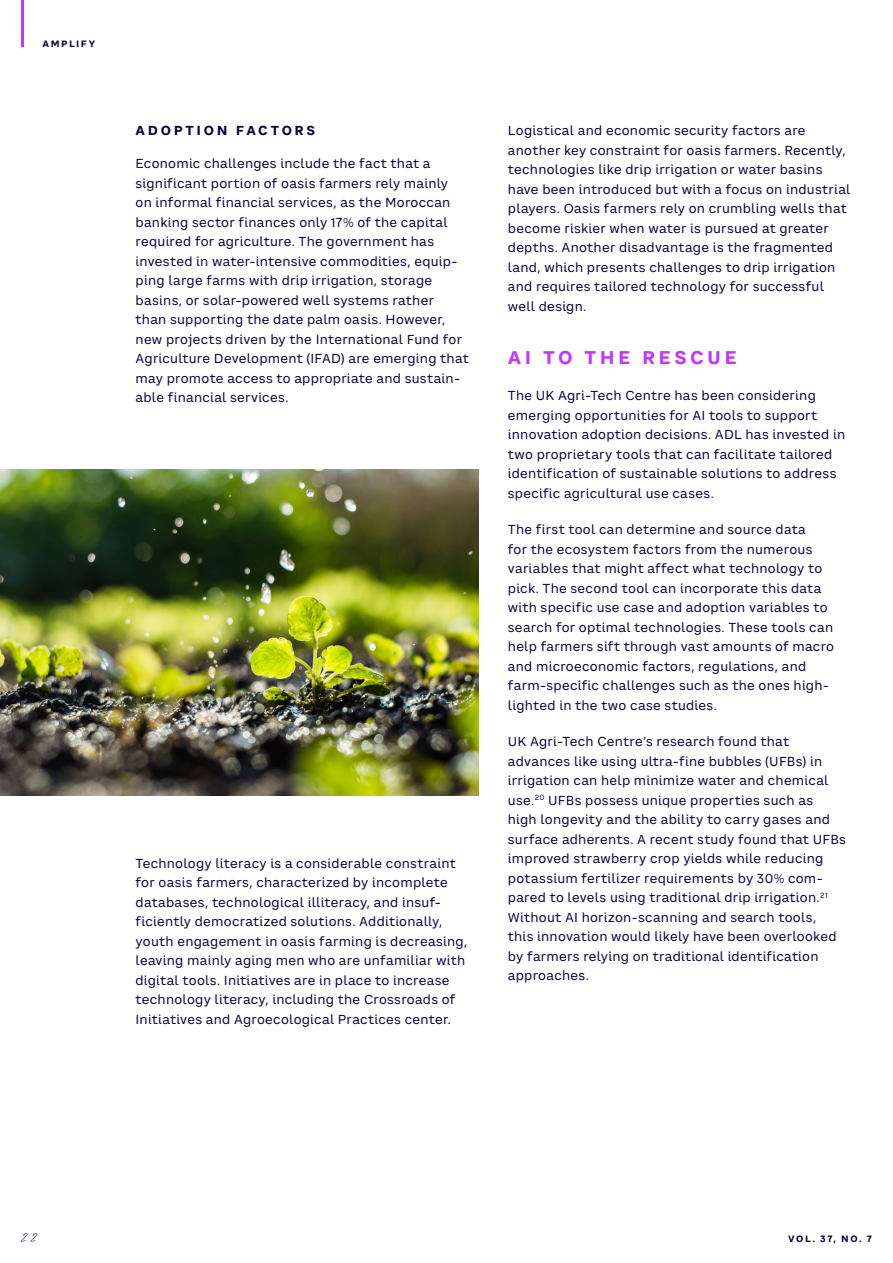
<style>
.page{position:relative;width:893px;height:1263px;background:#fff}
.page>*{position:absolute;margin:0;border:0;box-sizing:border-box;transform-origin:0 0}
.AR_SUB_HEADING_1_12_15pt{font:700 18px "CA Saygon Text";letter-spacing:.19em;color:#c336ff}
.GEN_PAGE_NUMBER_LEFT_10_10{font:15px "ADL Notes";color:#0d003f}
.AR_BODYTEXT_8_5_13pt{font:12.75px/19.5px "CA Saygon Text";letter-spacing:.02em;color:#0d003f}
.AR_SUB_HEADING_3_8_5_13pt{font:700 12.75px "CA Saygon Text";letter-spacing:.21em;color:#0d003f}
.GEN_RUNNING_HEADER_TEXT_RR_6_7{font:700 9px "CA Saygon Text";letter-spacing:.17em;color:#0d003f}
.GEN_RUNNING_HEADER_TEXT_RL_6_7{font:700 9px "CA Saygon Text";letter-spacing:.165em;color:#0d003f}
</style>
<div class="page">
<img style="left:0;top:469px;width:478px;height:327px">
<hr style="left:21px;top:0;width:2px;height:47px;background:#c336ff">
<p class="GEN_RUNNING_HEADER_TEXT_RL_6_7" style="left:43px;top:37px;width:54px">AMPLIFY</p>
<p class="AR_SUB_HEADING_3_8_5_13pt" style="left:136px;top:121px;width:181px">ADOPTION FACTORS</p>
<p class="AR_BODYTEXT_8_5_13pt" style="left:136px;top:154px;width:335px">Economic challenges include the fact that a significant portion of oasis farmers rely mainly<br>on informal financial services, as the Moroccan banking sector finances only 17% of the capital required for agriculture. The government has invested in water-intensive commodities, equip&shy;ping large farms with drip irrigation, storage basins, or solar-powered well systems rather<br>than supporting the date palm oasis. However, new projects driven by the International Fund for Agriculture Development (IFAD) are emerging that may promote access to appropriate and sustain&shy;able financial services.</p>
<p class="AR_BODYTEXT_8_5_13pt" style="left:136px;top:853px;width:333px">Technology literacy is a considerable constraint for oasis farmers, characterized by incomplete databases, technological illiteracy, and insuf&shy;ficiently democratized solutions. Additionally, youth engagement in oasis farming is decreasing, leaving mainly aging men who are unfamiliar with digital tools. Initiatives are in place to increase technology literacy, including the Crossroads of Initiatives and Agroecological Practices center.</p>
<p class="AR_BODYTEXT_8_5_13pt" style="left:508px;top:121px;width:344px">Logistical and economic security factors are another key constraint for oasis farmers. Recently, technologies like drip irrigation or water basins have been introduced but with a focus on industrial players. Oasis farmers rely on crumbling wells that become riskier when water is pursued at greater depths. Another disadvantage is the fragmented land, which presents challenges to drip irrigation and requires tailored technology for successful well design.</p>
<p class="AR_SUB_HEADING_1_12_15pt" style="left:508px;top:343px;width:230px">AI TO THE RESCUE</p>
<p class="AR_BODYTEXT_8_5_13pt" style="left:508px;top:386px;width:339px">The UK Agri-Tech Centre has been considering emerging opportunities for AI tools to support innovation adoption decisions. ADL has invested in two proprietary tools that can facilitate tailored identification of sustainable solutions to address specific agricultural use cases.</p>
<p class="AR_BODYTEXT_8_5_13pt" style="left:508px;top:520px;width:328px">The first tool can determine and source data<br>for the ecosystem factors from the numerous variables that might affect what technology to pick. The second tool can incorporate this data with specific use case and adoption variables to search for optimal technologies. These tools can help farmers sift through vast amounts of macro and microeconomic factors, regulations, and farm-specific challenges such as the ones high&shy;lighted in the two case studies.</p>
<p class="AR_BODYTEXT_8_5_13pt" style="left:508px;top:732px;width:340px">UK Agri-Tech Centre’s research found that advances like using ultra-fine bubbles (UFBs) in irrigation can help minimize water and chemical use.<sup>20</sup> UFBs possess unique properties such as<br>high longevity and the ability to carry gases and surface adherents. A recent study found that UFBs improved strawberry crop yields while reducing potassium fertilizer requirements by 30% com&shy;pared to levels using traditional drip irrigation.<sup>21<br></sup>Without AI horizon-scanning and search tools,<br>this innovation would likely have been overlooked by farmers relying on traditional identification approaches.</p>
<p class="GEN_PAGE_NUMBER_LEFT_10_10" style="left:21px;top:1227px;width:18px">22</p>
<p class="GEN_RUNNING_HEADER_TEXT_RR_6_7" style="left:788px;top:1231px;width:85px">VOL. 37, NO. 7</p>
</div>
